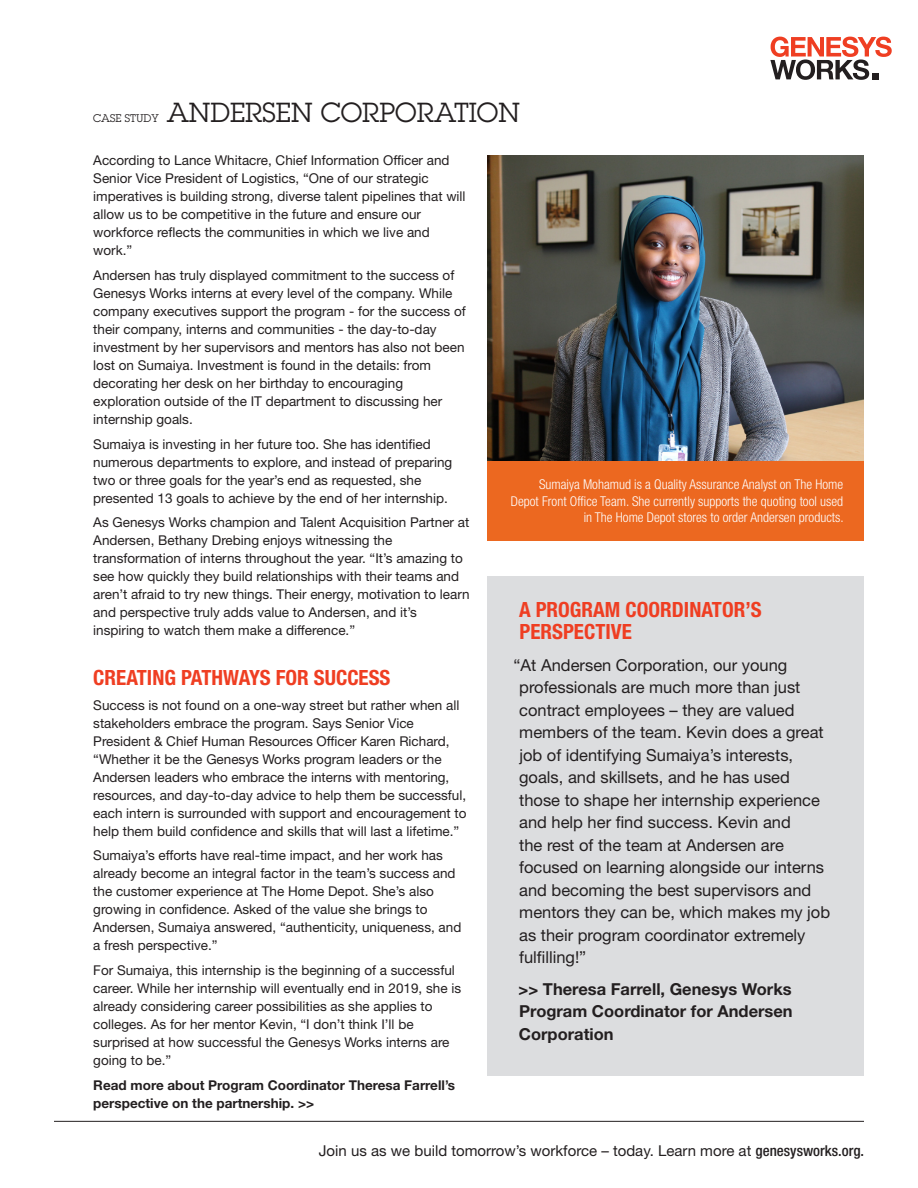
<style>
.page{position:relative;width:918px;height:1188px;background:#fff}
.page>*{position:absolute;margin:0;border:0;box-sizing:border-box;transform-origin:0 0}
.t1{font:27px "Lubalin Graph Std";color:#231f20}
.Sidebar_Quote{font:700 condensed 21px/22.5px "Helvetica Neue LT Std";color:#ef3e22}
.Body_Bullet{font:700 condensed 21px "Helvetica Neue LT Std";color:#ef3e22}
.Sidebar_Quote-2{font:16.5px/22.5px "Helvetica Neue LT Std";color:#231f20}
.Sidebar_Quote-3{font:700 16.5px/22.5px "Helvetica Neue LT Std";color:#231f20;text-align:justify}
.NSidebar_Body_11_15{font:15px "Helvetica Neue LT Std";color:#231f20}
.Body_Bullet-2{font:13.5px/18px "Helvetica Neue LT Std";color:#231f20}
.Sidebar_Bullet{font:300 condensed 13.5px/16.5px "Helvetica Neue LT Std";color:#fff;text-align:right}
.Body_Bullet-3{font:700 13.5px/18px "Helvetica Neue LT Std";color:#231f20}
.t2{font:10.8px "Lubalin Graph Std";color:#231f20}
.s1{font-weight:500;font-stretch:condensed}
</style>
<div class="page">
<svg style="left:770px;top:37px;width:122px;height:43px"></svg>
<div style="left:488px;top:576px;width:376px;height:500px;background:#dcdddf"></div>
<hr style="left:54px;top:1121px;width:810px;height:1px;background:#231f20">
<img style="left:488px;top:156px;width:376px;height:305px">
<div style="left:488px;top:461px;width:376px;height:80px;background:#ec6820"></div>
<p class="t2" style="left:93px;top:111px;width:67px">CASE STUDY</p>
<p class="t1" style="left:167px;top:95px;width:355px">ANDERSEN CORPORATION</p>
<p class="Body_Bullet-2" style="left:93px;top:151px;width:374px">According to Lance Whitacre, Chief Information Officer and Senior Vice President of Logistics, “One of our strategic imperatives is building strong, diverse talent pipelines that will allow us to be competitive in the future and ensure our workforce reflects the communities in which we live and work.”</p>
<p class="Body_Bullet-2" style="left:93px;top:266px;width:374px">Andersen has truly displayed commitment to the success of Genesys Works interns at every level of the company. While company executives support the program - for the success of their company, interns and communities - the day-to-day investment by her supervisors and mentors has also not been lost on Sumaiya. Investment is found in the details: from decorating her desk on her birthday to encouraging exploration outside of the IT department to discussing her internship goals.</p>
<p class="Body_Bullet-2" style="left:93px;top:435px;width:361px">Sumaiya is investing in her future too. She has identified numerous departments to explore, and instead of preparing two or three goals for the year’s end as requested, she presented 13 goals to achieve by the end of her internship.</p>
<p class="Body_Bullet-2" style="left:93px;top:513px;width:378px">As Genesys Works champion and Talent Acquisition Partner at Andersen, Bethany Drebing enjoys witnessing the transformation of interns throughout the year. “It’s amazing to see how quickly they build relationships with their teams and aren’t afraid to try new things. Their energy, motivation to learn and perspective truly adds value to Andersen, and it’s inspiring to watch them make a difference.”</p>
<p class="Body_Bullet" style="left:93px;top:665px;width:299px">CREATING PATHWAYS FOR SUCCESS</p>
<p class="Body_Bullet-2" style="left:93px;top:696px;width:375px">Success is not found on a one-way street but rather when all stakeholders embrace the program. Says Senior Vice President &amp; Chief Human Resources Officer Karen Richard, “Whether it be the Genesys Works program leaders or the Andersen leaders who embrace the interns with mentoring, resources, and day-to-day advice to help them be successful, each intern is surrounded with support and encouragement to help them build confidence and skills that will last a lifetime.”</p>
<p class="Body_Bullet-2" style="left:93px;top:846px;width:370px">Sumaiya’s efforts have real-time impact, and her work has already become an integral factor in the team’s success and the customer experience at The Home Depot. She’s also growing in confidence. Asked of the value she brings to Andersen, Sumaiya answered, “authenticity, uniqueness, and a fresh perspective.”</p>
<p class="Body_Bullet-2" style="left:93px;top:961px;width:369px">For Sumaiya, this internship is the beginning of a successful career. While her internship will eventually end in 2019, she is already considering career possibilities as she applies to colleges. As for her mentor Kevin, “I don’t think I’ll be surprised at how successful the Genesys Works interns are going to be.”</p>
<p class="Body_Bullet-3" style="left:93px;top:1076px;width:363px">Read more about Program Coordinator Theresa Farrell’s perspective on the partnership. &gt;&gt;</p>
<p class="Sidebar_Bullet" style="left:511px;top:476px;width:334px">Sumaiya Mohamud is a Quality Assurance Analyst on The Home<br>Depot Front Office Team. She currently supports the quoting tool used in The Home Depot stores to order Andersen products.</p>
<p class="Sidebar_Quote" style="left:519px;top:598px;width:244px">A PROGRAM COORDINATOR’S<br>PERSPECTIVE</p>
<p class="Sidebar_Quote-2" style="left:519px;top:653px;width:313px;text-indent:-6px">“At Andersen Corporation, our young professionals are much more than just contract employees – they are valued members of the team. Kevin does a great job of identifying Sumaiya’s interests, goals, and skillsets, and he has used those to shape her internship experience and help her find success. Kevin and<br>the rest of the team at Andersen are focused on learning alongside our interns and becoming the best supervisors and mentors they can be, which makes my job as their program coordinator extremely fulfilling!”</p>
<p class="Sidebar_Quote-3" style="left:519px;top:977px;width:276px">&gt;&gt; Theresa Farrell, Genesys Works Program Coordinator for Andersen Corporation</p>
<p class="NSidebar_Body_11_15" style="left:319px;top:1141px;width:547px">Join us as we build tomorrow’s workforce – today. Learn more at <span class="s1">genesysworks.org.</span></p>
</div>
